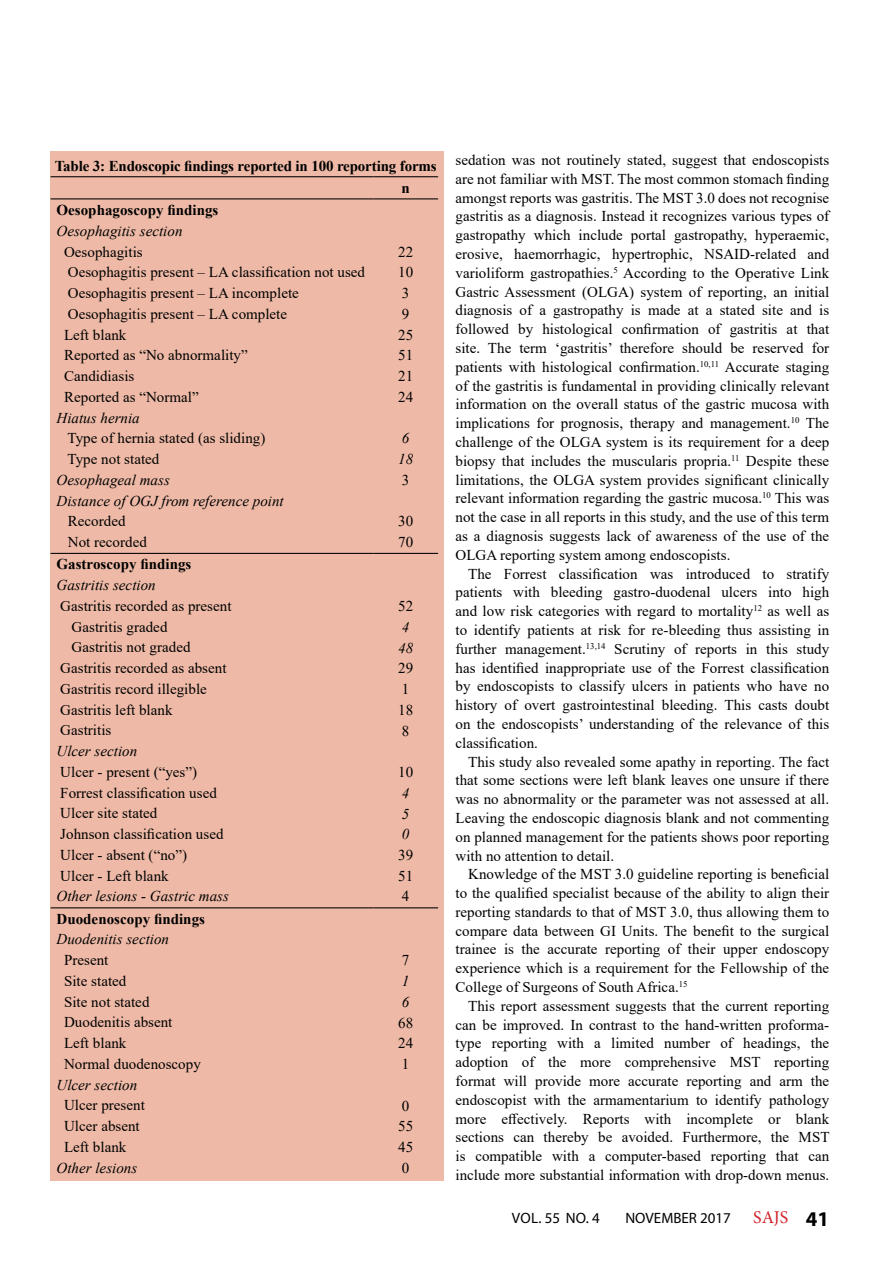
<style>
.page{position:relative;width:893px;height:1263px;background:#fff}
.page>*{position:absolute;margin:0;border:0;box-sizing:border-box;transform-origin:0 0}
.t1{font:15px/18.8px "Times New Roman";color:#000}
.t2{font:italic 15px/20.7px "Times New Roman";color:#000}
.t3{font:700 15px "Times New Roman";color:#000}
.t4{font:15px "Myriad Pro";color:#000}
.s1{font-family:"Minion Pro";font-size:18px;color:#d2232a}
.s2{font-weight:700;font-size:21px}
</style>
<div class="page">
<div style="left:50px;top:151px;width:393px;height:1029px;background:#eebaa7"></div>
<hr style="left:51px;top:176px;width:322px;height:1px;background:#000">
<hr style="left:373px;top:176px;width:65px;height:1px;background:#000">
<hr style="left:51px;top:198px;width:322px;height:1px;background:#000">
<hr style="left:373px;top:198px;width:65px;height:1px;background:#000">
<hr style="left:51px;top:553px;width:322px;height:1px;background:#000">
<hr style="left:373px;top:553px;width:65px;height:1px;background:#000">
<hr style="left:51px;top:907px;width:322px;height:1px;background:#000">
<hr style="left:373px;top:907px;width:65px;height:1px;background:#000">
<p class="t3" style="left:55px;top:155px;width:383px">Table 3: Endoscopic findings reported in 100 reporting forms</p>
<p class="t3" style="left:402px;top:177px;width:10px">n</p>
<p class="t3" style="left:57px;top:199px;width:163px">Oesophagoscopy findings</p>
<p class="t2" style="left:57px;top:220px;width:127px">Oesophagitis section</p>
<p class="t1" style="left:64px;top:241px;width:303px;line-height:20.7px">Oesophagitis<br>Oesophagitis present – LA classification not used<br>Oesophagitis present – LA incomplete<br>Oesophagitis present – LA complete<br>Left blank<br>Reported as “No abnormality”<br>Candidiasis<br>Reported as “Normal”</p>
<p class="t2" style="left:57px;top:407px;width:85px">Hiatus hernia</p>
<p class="t1" style="left:68px;top:427px;width:199px;line-height:20.7px">Type of hernia stated (as sliding)<br>Type not stated</p>
<p class="t2" style="left:57px;top:469px;width:229px">Oesophageal mass<br>Distance of OGJ from reference point</p>
<p class="t1" style="left:68px;top:510px;width:81px;line-height:20.7px">Recorded<br>Not recorded</p>
<p class="t1" style="left:398px;top:241px;width:17px;line-height:20.7px">22<br>10<br>3<br>9<br>25<br>51<br>21<br>24</p>
<p class="t2" style="left:398px;top:428px;width:17px">6<br>18</p>
<p class="t1" style="left:402px;top:470px;width:9px">3</p>
<p class="t1" style="left:398px;top:511px;width:17px;line-height:20.7px">30<br>70</p>
<p class="t3" style="left:57px;top:553px;width:136px">Gastroscopy findings</p>
<p class="t2" style="left:57px;top:574px;width:101px">Gastritis section</p>
<p class="t1" style="left:60px;top:596px;width:173px">Gastritis recorded as present</p>
<p class="t1" style="left:72px;top:617px;width:97px">Gastritis graded</p>
<p class="t1" style="left:72px;top:637px;width:120px">Gastritis not graded</p>
<p class="t1" style="left:60px;top:658px;width:168px">Gastritis recorded as absent</p>
<p class="t1" style="left:60px;top:679px;width:148px">Gastritis record illegible</p>
<p class="t1" style="left:60px;top:700px;width:114px">Gastritis left blank</p>
<p class="t1" style="left:60px;top:720px;width:53px">Gastritis</p>
<p class="t2" style="left:57px;top:740px;width:82px">Ulcer section</p>
<p class="t1" style="left:60px;top:761px;width:165px;line-height:20.7px">Ulcer - present (“yes”)<br>Forrest classification used<br>Ulcer site stated<br>Johnson classification used<br>Ulcer - absent (“no”)<br>Ulcer - Left blank</p>
<p class="t2" style="left:57px;top:885px;width:174px">Other lesions - Gastric mass</p>
<p class="t3" style="left:57px;top:908px;width:150px">Duodenoscopy findings</p>
<p class="t2" style="left:57px;top:929px;width:114px">Duodenitis section</p>
<p class="t1" style="left:64px;top:949px;width:138px;line-height:20.7px">Present<br>Site stated<br>Site not stated<br>Duodenitis absent<br>Left blank<br>Normal duodenoscopy</p>
<p class="t2" style="left:57px;top:1074px;width:82px">Ulcer section</p>
<p class="t1" style="left:64px;top:1094px;width:82px;line-height:20.7px">Ulcer present<br>Ulcer absent<br>Left blank</p>
<p class="t2" style="left:57px;top:1157px;width:82px">Other lesions</p>
<p class="t1" style="left:398px;top:596px;width:17px">52</p>
<p class="t2" style="left:398px;top:616px;width:17px">4<br>48</p>
<p class="t1" style="left:398px;top:657px;width:17px;line-height:20.7px">29<br>1<br>18<br>8</p>
<p class="t1" style="left:398px;top:762px;width:17px">10</p>
<p class="t2" style="left:402px;top:782px;width:9px;text-align:justify">4<br>5<br>0</p>
<p class="t1" style="left:398px;top:844px;width:17px;line-height:20.7px;text-align:justify">39<br>51<br>4</p>
<p class="t1" style="left:402px;top:950px;width:9px">7</p>
<p class="t2" style="left:402px;top:970px;width:9px">1<br>6</p>
<p class="t1" style="left:398px;top:1012px;width:17px;line-height:20.7px;text-align:justify">68<br>24<br>1</p>
<p class="t1" style="left:398px;top:1095px;width:17px;line-height:20.7px">0<br>55<br>45<br>0</p>
<p class="t1" style="left:455px;top:150px;width:375px;text-align:justify">sedation was not routinely stated, suggest that endoscopists are not familiar with MST. The most common stomach finding amongst reports was gastritis. The MST 3.0 does not recognise gastritis as a diagnosis. Instead it recognizes various types of gastropathy which include portal gastropathy, hyperaemic, erosive, haemorrhagic, hypertrophic, NSAID-related and varioliform gastropathies.<sup>5</sup> According to the Operative Link Gastric Assessment (OLGA) system of reporting, an initial diagnosis of a gastropathy is made at a stated site and is followed by histological confirmation of gastritis at that site. The term ‘gastritis’ therefore should be reserved for patients with histological confirmation.<sup>10,11</sup> Accurate staging of the gastritis is fundamental in providing clinically relevant information on the overall status of the gastric mucosa with implications for prognosis, therapy and management.<sup>10</sup> The challenge of the OLGA system is its requirement for a deep biopsy that includes the muscularis propria.<sup>11</sup> Despite these limitations, the OLGA system provides significant clinically relevant information regarding the gastric mucosa.<sup>10</sup> This was not the case in all reports in this study, and the use of this term as a diagnosis suggests lack of awareness of the use of the OLGA reporting system among endoscopists.</p>
<p class="t1" style="left:455px;top:564px;width:375px;text-align:justify;text-indent:13px">The Forrest classification was introduced to stratify patients with bleeding gastro-duodenal ulcers into high and low risk categories with regard to mortality<sup>12</sup> as well as to identify patients at risk for re-bleeding thus assisting in further management.<sup>13,14</sup> Scrutiny of reports in this study has identified inappropriate use of the Forrest classification by endoscopists to classify ulcers in patients who have no history of overt gastrointestinal bleeding. This casts doubt on the endoscopists’ understanding of the relevance of this classification.</p>
<p class="t1" style="left:455px;top:752px;width:375px;text-align:justify;text-indent:13px">This study also revealed some apathy in reporting. The fact that some sections were left blank leaves one unsure if there was no abnormality or the parameter was not assessed at all.<br>Leaving the endoscopic diagnosis blank and not commenting on planned management for the patients shows poor reporting with no attention to detail.</p>
<p class="t1" style="left:455px;top:864px;width:375px;text-align:justify;text-indent:13px">Knowledge of the MST 3.0 guideline reporting is beneficial to the qualified specialist because of the ability to align their reporting standards to that of MST 3.0, thus allowing them to compare data between GI Units. The benefit to the surgical trainee is the accurate reporting of their upper endoscopy experience which is a requirement for the Fellowship of the College of Surgeons of South Africa.<sup>15</sup></p>
<p class="t1" style="left:455px;top:996px;width:375px;text-align:justify;text-indent:13px">This report assessment suggests that the current reporting can be improved. In contrast to the hand-written proforma&shy;type reporting with a limited number of headings, the adoption of the more comprehensive MST reporting format will provide more accurate reporting and arm the endoscopist with the armamentarium to identify pathology more effectively. Reports with incomplete or blank sections can thereby be avoided. Furthermore, the MST is compatible with a computer-based reporting that can include more substantial information with drop-down menus.</p>
<p class="t4" style="left:512px;top:1208px;width:89px">VOL. 55 NO. 4</p>
<p class="t4" style="left:625px;top:1208px;width:205px">NOVEMBER 2017 <span class="s1">SAJS</span> <span class="s2">41</span></p>
</div>
